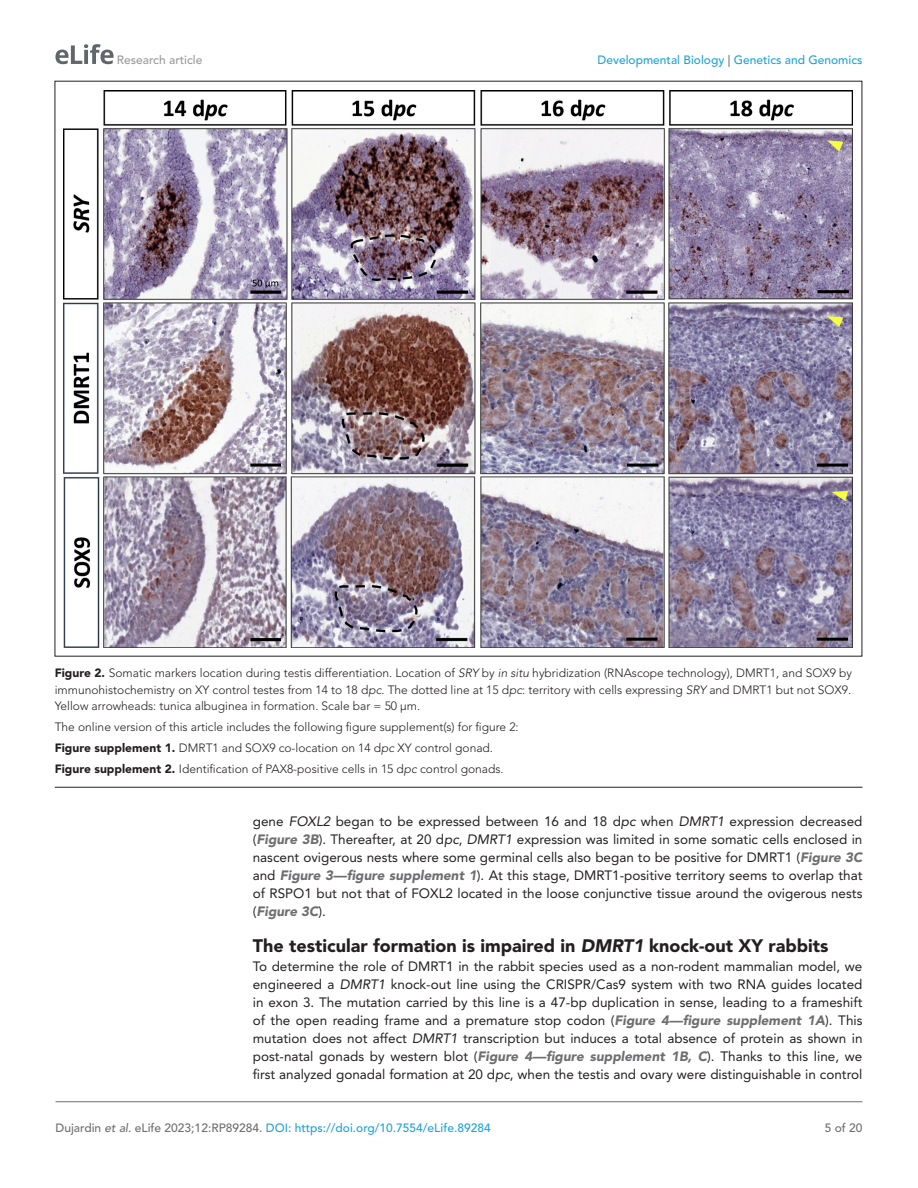
<style>
.page{position:relative;width:918px;height:1188px;background:#fff}
.page>*{position:absolute;margin:0;border:0;box-sizing:border-box;transform-origin:0 0}
.t1{font:900 18px "Avenir LT Std";color:#231f20}
.t2{font:13.5px/18px "Avenir LT Std";color:#231f20;text-align:justify}
.t3{font:300 12px/16.5px "Avenir LT Std";color:#231f20;text-align:justify}
.t4{font:500 12px "Avenir LT Std";color:#1ea4d7}
.t5{font:500 12px "Avenir LT Std";color:#9a9a9a}
.t6{font:500 12px "Avenir LT Std";color:#6e6e70}
.s1{color:#6e6e70}
.s2{font-weight:900}
.s3{font-style:italic}
.s4{font-weight:900;font-style:italic;color:#6e6e70}
.s5{font-style:italic;color:#6e6e70}
</style>
<div class="page">
<svg style="left:55px;top:44px;width:59px;height:20px"></svg>
<hr style="left:56px;top:1101px;width:806px;height:1px;background:#6e6e70">
<hr style="left:55px;top:787px;width:807px;height:1px;background:#231f20">
<img style="left:64px;top:90px;width:789px;height:557px">
<p class="t5" style="left:117px;top:53px;width:81px">Research article</p>
<p class="t4" style="left:598px;top:53px;width:266px">Developmental Biology <span class="s1">|</span> Genetics and Genomics</p>
<p class="t3" style="left:55px;top:665px;width:799px"><span class="s2">Figure 2.</span> Somatic markers location during testis differentiation. Location of <span class="s3">SRY</span> by <span class="s3">in situ</span> hybridization (RNAscope technology), DMRT1, and SOX9 by immunohistochemistry on XY control testes from 14 to 18 d<span class="s3">pc</span>. The dotted line at 15 d<span class="s3">pc</span>: territory with cells expressing <span class="s3">SRY</span> and DMRT1 but not SOX9.<br>Yellow arrowheads: tunica albuginea in formation. Scale bar = 50 µm.</p>
<p class="t3" style="left:55px;top:717px;width:466px;line-height:21px;text-align:left">The online version of this article includes the following figure supplement(s) for figure 2:<br><span class="s2">Figure supplement 1.</span> DMRT1 and SOX9 co-location on 14 d<span class="s3">pc</span> XY control gonad.<br><span class="s2">Figure supplement 2.</span> Identification of PAX8-positive cells in 15 d<span class="s3">pc</span> control gonads.</p>
<p class="t2" style="left:253px;top:812px;width:611px">gene <span class="s3">FOXL2</span> began to be expressed between 16 and 18 d<span class="s3">pc</span> when <span class="s3">DMRT1</span> expression decreased (<span class="s4">Figure 3B</span>). Thereafter, at 20 d<span class="s3">pc</span>, <span class="s3">DMRT1</span> expression was limited in some somatic cells enclosed in nascent ovigerous nests where some germinal cells also began to be positive for DMRT1 (<span class="s4">Figure 3C </span>and <span class="s4">Figure 3—figure supplement 1</span>). At this stage, DMRT1-positive territory seems to overlap that of RSPO1 but not that of FOXL2 located in the loose conjunctive tissue around the ovigerous nests (<span class="s4">Figure 3C</span>).</p>
<h1 class="t1" style="left:253px;top:935px;width:577px">The testicular formation is impaired in <span class="s3">DMRT1</span> knock-out XY rabbits</h1>
<p class="t2" style="left:253px;top:958px;width:611px">To determine the role of DMRT1 in the rabbit species used as a non-rodent mammalian model, we engineered a <span class="s3">DMRT1</span> knock-out line using the CRISPR/Cas9 system with two RNA guides located in exon 3. The mutation carried by this line is a 47-bp duplication in sense, leading to a frameshift of the open reading frame and a premature stop codon (<span class="s4">Figure 4—figure supplement 1A</span>). This mutation does not affect <span class="s3">DMRT1</span> transcription but induces a total absence of protein as shown in post-natal gonads by western blot (<span class="s4">Figure 4—figure supplement 1B, C</span>). Thanks to this line, we first analyzed gonadal formation at 20 d<span class="s3">pc</span>, when the testis and ovary were distinguishable in control</p>
<p class="t4" style="left:56px;top:1121px;width:437px"><span class="s1">Dujardin</span> <span class="s5">et al</span><span class="s1">. eLife 2023;12:RP89284.</span> DOI: https://doi.org/10.7554/eLife.89284</p>
<p class="t6" style="left:825px;top:1121px;width:39px">5 of 20</p>
</div>
